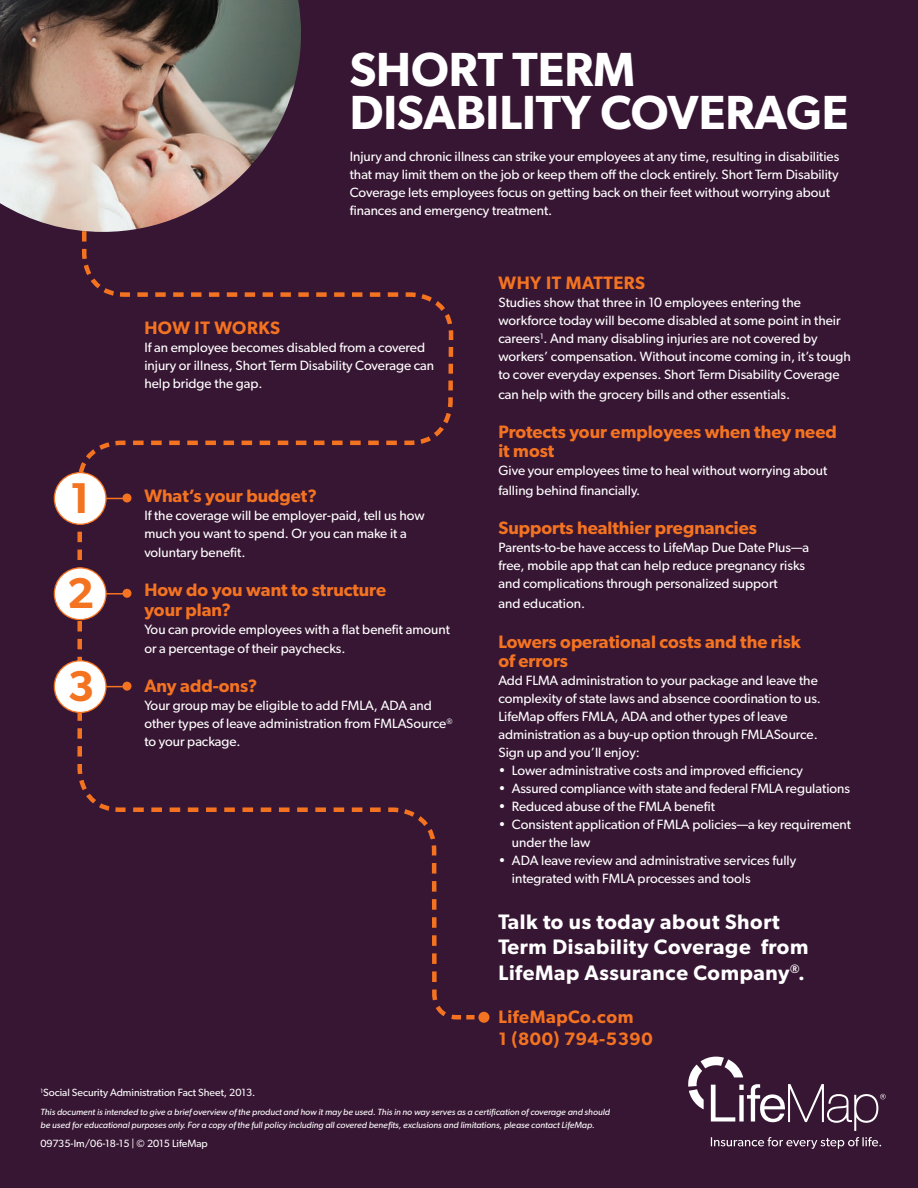
<style>
.page{position:relative;width:918px;height:1188px;background:#371633}
.page>*{position:absolute;margin:0;border:0;box-sizing:border-box;transform-origin:0 0}
.Product_Name{font:600 48px/43.5px "Gibson";color:#fff}
.t1{font:600 43.2px "Gibson";color:#f47321}
.CTA{font:600 21px/25.5px "Gibson";letter-spacing:.03em;color:#fff}
.Body_Subhead{font:600 18px/19.5px "Gibson";color:#f47321}
.URL_Number{font:600 18px/22.5px "Gibson";letter-spacing:.03em;color:#f47321}
.Body_Subhead-2{font:600 18px "Gibson";letter-spacing:.03em;color:#f47321}
.How_Why_Subhead{font:600 18px "Gibson";letter-spacing:.03em;color:#f47321}
.Product_Name-2{font:13.5px/18px "Gibson";color:#fff}
.Body_Copy{font:13.5px/18px "Gibson";color:#fff}
.Lit_Number___Copyrig{font:10.5px "Gibson";color:#fff}
.Disclaimer{font:italic 9px/13.5px "Gibson";color:#fff}
</style>
<div class="page">
<svg style="left:77px;top:232px;width:411px;height:790px"></svg>
<svg style="left:107px;top:498px;width:16px;height:1px"></svg>
<div style="left:123px;top:494px;width:9px;height:9px;background:#f47321;border-radius:50%"></div>
<div style="left:54px;top:473px;width:52px;height:51px;background:#fff;border-radius:50%"></div>
<div style="left:54px;top:472px;width:53px;height:53px;border:1px solid #f47321;border-radius:50%"></div>
<hr style="left:102px;top:593px;width:26px;height:2px;background:#f47321">
<div style="left:123px;top:589px;width:9px;height:9px;background:#f47321;border-radius:50%"></div>
<div style="left:54px;top:568px;width:52px;height:52px;background:#fff;border-radius:50%"></div>
<div style="left:54px;top:567px;width:53px;height:53px;border:1px solid #f47321;border-radius:50%"></div>
<svg style="left:107px;top:686px;width:16px;height:1px"></svg>
<div style="left:123px;top:682px;width:9px;height:9px;background:#f47321;border-radius:50%"></div>
<div style="left:54px;top:661px;width:52px;height:51px;background:#fff;border-radius:50%"></div>
<div style="left:54px;top:660px;width:53px;height:53px;border:1px solid #f47321;border-radius:50%"></div>
<svg style="left:711px;top:1137px;width:170px;height:12px"></svg>
<svg style="left:688px;top:1056px;width:198px;height:75px"></svg>
<img style="left:0;top:0;width:301px;height:232px">
<p class="t1" style="left:70px;top:473px;width:22px">1</p>
<p class="t1" style="left:67px;top:567px;width:29px">2</p>
<p class="t1" style="left:68px;top:661px;width:29px">3</p>
<p class="Product_Name" style="left:350px;top:46px;width:500px">SHORT TERM<br>DISABILITY COVERAGE</p>
<p class="Product_Name-2" style="left:350px;top:147px;width:491px">Injury and chronic illness can strike your employees at any time, resulting in disabilities that may limit them on the job or keep them off the clock entirely. Short Term Disability Coverage lets employees focus on getting back on their feet without worrying about finances and emergency treatment.</p>
<p class="How_Why_Subhead" style="left:144px;top:317px;width:137px">HOW IT WORKS</p>
<p class="Product_Name-2" style="left:144px;top:338px;width:291px">If an employee becomes disabled from a covered injury or illness, Short Term Disability Coverage can help bridge the gap.</p>
<p class="Body_Subhead" style="left:144px;top:486px;width:174px">What’s your budget?</p>
<p class="Product_Name-2" style="left:144px;top:506px;width:282px">If the coverage will be employer-paid, tell us how much you want to spend. Or you can make it a</p>
<p class="Product_Name-2" style="left:144px;top:544px;width:103px">voluntary benefit.</p>
<p class="Body_Subhead" style="left:144px;top:580px;width:243px">How do you want to structure your plan?</p>
<p class="Product_Name-2" style="left:144px;top:619px;width:307px;line-height:19.5px">You can provide employees with a flat benefit amount or a percentage of their paychecks.</p>
<p class="Body_Subhead" style="left:144px;top:676px;width:115px">Any add-ons?</p>
<p class="Product_Name-2" style="left:144px;top:697px;width:310px">Your group may be eligible to add FMLA, ADA and other types of leave administration from FMLASource<sup>® </sup>to your package.</p>
<p class="Body_Subhead-2" style="left:498px;top:272px;width:148px">WHY IT MATTERS</p>
<p class="Product_Name-2" style="left:498px;top:293px;width:354px">Studies show that three in 10 employees entering the workforce today will become disabled at some point in their careers<sup>1</sup>. And many disabling injuries are not covered by workers’ compensation. Without income coming in, it’s tough to cover everyday expenses. Short Term Disability Coverage</p>
<p class="Product_Name-2" style="left:498px;top:385px;width:293px">can help with the grocery bills and other essentials.</p>
<p class="Body_Subhead" style="left:498px;top:421px;width:340px">Protects your employees when they need it most</p>
<p class="Body_Copy" style="left:498px;top:461px;width:330px;line-height:19.5px">Give your employees time to heal without worrying about falling behind financially.</p>
<p class="Body_Subhead" style="left:498px;top:518px;width:260px">Supports healthier pregnancies</p>
<p class="Body_Copy" style="left:498px;top:539px;width:312px">Parents-to-be have access to LifeMap Due Date Plus—a free, mobile app that can help reduce pregnancy risks and complications through personalized support</p>
<p class="Body_Copy" style="left:498px;top:594px;width:88px">and education.</p>
<p class="Body_Subhead" style="left:498px;top:631px;width:304px">Lowers operational costs and the risk</p>
<p class="Body_Subhead" style="left:498px;top:651px;width:71px">of errors</p>
<p class="Product_Name-2" style="left:498px;top:671px;width:324px">Add FLMA administration to your package and leave the complexity of state laws and absence coordination to us.</p>
<p class="Body_Copy" style="left:498px;top:707px;width:321px">LifeMap offers FMLA, ADA and other types of leave administration as a buy-up option through FMLASource.<br>Sign up and you’ll enjoy:</p>
<p class="Product_Name-2" style="left:498px;top:761px;width:306px">• Lower administrative costs and improved efficiency</p>
<p class="Product_Name-2" style="left:498px;top:779px;width:353px">• Assured compliance with state and federal FMLA regulations</p>
<p class="Product_Name-2" style="left:498px;top:797px;width:218px">• Reduced abuse of the FMLA benefit</p>
<p class="Product_Name-2" style="left:512px;top:815px;width:341px;text-indent:-14px">• Consistent application of FMLA policies—a key requirement under the law</p>
<p class="Product_Name-2" style="left:512px;top:851px;width:286px;text-indent:-14px">• ADA leave review and administrative services fully integrated with FMLA processes and tools</p>
<p class="CTA" style="left:498px;top:908px;width:311px">Talk to us today about Short<br>Term Disability Coverage from<br>LifeMap Assurance Company<sup>®</sup>.</p>
<p class="URL_Number" style="left:498px;top:1005px;width:156px">LifeMapCo.com<br>1 (800) 794-5390</p>
<p class="Lit_Number___Copyrig" style="left:40px;top:1086px;width:216px"><sup>1</sup>Social Security Administration Fact Sheet, 2013.</p>
<p class="Disclaimer" style="left:40px;top:1105px;width:571px">This document is intended to give a brief overview of the product and how it may be used. This in no way serves as a certification of coverage and should be used for educational purposes only. For a copy of the full policy including all covered benefits, exclusions and limitations, please contact LifeMap.</p>
<p class="Lit_Number___Copyrig" style="left:40px;top:1137px;width:169px">09735-lm/06-18-15 | © 2015 LifeMap</p>
</div>
